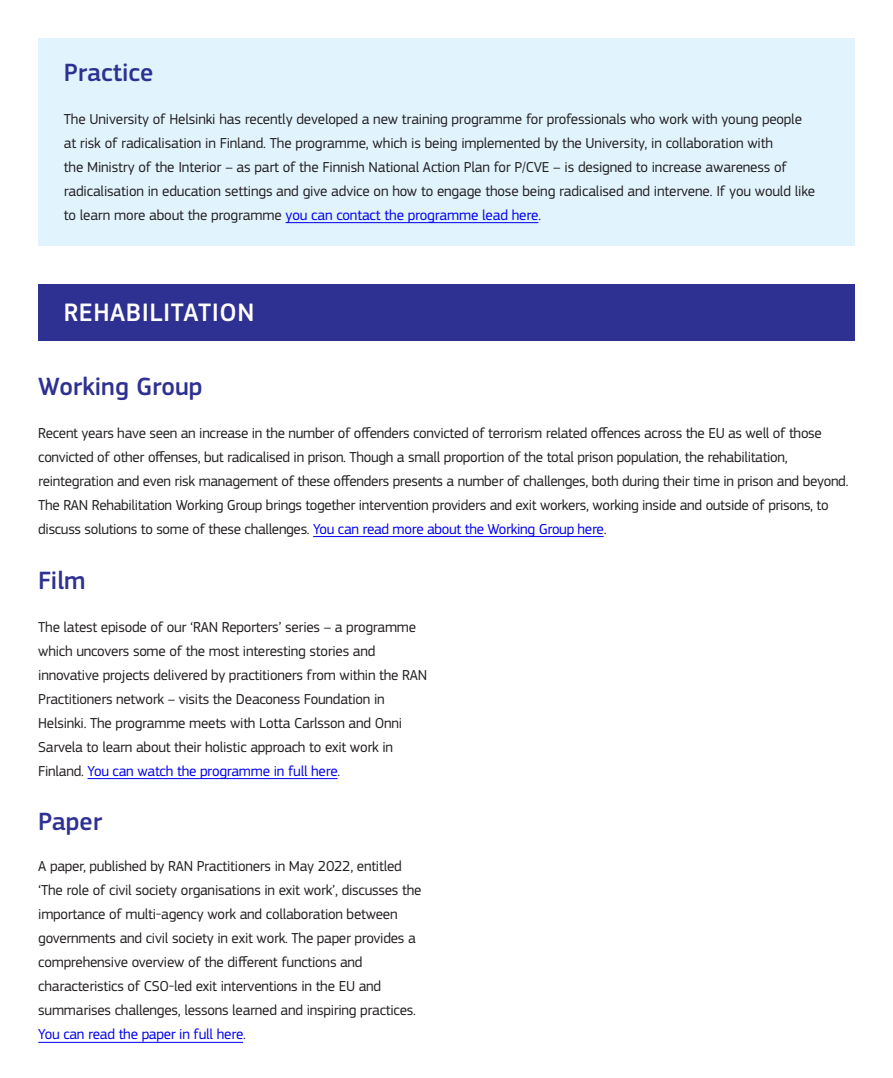
<style>
.page{position:relative;width:893px;height:1078px;background:#fff}
.page>*{position:absolute;margin:0;border:0;box-sizing:border-box;transform-origin:0 0}
.t1{font:500 26.25px "EC Square Sans Pro";letter-spacing:.02em;color:#fff}
.body{font:500 25.95px "EC Square Sans Pro";color:#2e3092}
.body-2{font:15px/24px "EC Square Sans Pro";letter-spacing:-.015em;color:#231f20}
.s1{color:#00e}
</style>
<div class="page">
<div style="left:38px;top:38px;width:817px;height:208px;background:#e1f4fd"></div>
<hr style="left:286px;top:222px;width:252px;height:1px;background:#00e">
<div style="left:38px;top:285px;width:817px;height:56px;background:#2e3092"></div>
<hr style="left:313px;top:536px;width:291px;height:1px;background:#00e">
<hr style="left:88px;top:778px;width:250px;height:1px;background:#00e">
<hr style="left:38px;top:1042px;width:205px;height:1px;background:#00e">
<h3 class="body" style="left:64px;top:58px;width:91px">Practice</h3>
<p class="body-2" style="left:64px;top:107px;width:753px">The University of Helsinki has recently developed a new training programme for professionals who work with young people at risk of radicalisation in Finland. The programme, which is being implemented by the University, in collaboration with<br>the Ministry of the Interior – as part of the Finnish National Action Plan for P/CVE – is designed to increase awareness of radicalisation in education settings and give advice on how to engage those being radicalised and intervene. If you would like to learn more about the programme <span class="s1">you can contact the programme lead here</span>.</p>
<h2 class="t1" style="left:64px;top:297px;width:192px">REHABILITATION</h2>
<h3 class="body" style="left:38px;top:372px;width:166px">Working Group</h3>
<p class="body-2" style="left:38px;top:421px;width:812px">Recent years have seen an increase in the number of offenders convicted of terrorism related offences across the EU as well of those convicted of other offenses, but radicalised in prison. Though a small proportion of the total prison population, the rehabilitation, reintegration and even risk management of these offenders presents a number of challenges, both during their time in prison and beyond.<br>The RAN Rehabilitation Working Group brings together intervention providers and exit workers, working inside and outside of prisons, to discuss solutions to some of these challenges. <span class="s1">You can read more about the Working Group here</span>.</p>
<h3 class="body" style="left:38px;top:566px;width:49px">Film</h3>
<p class="body-2" style="left:38px;top:615px;width:390px">The latest episode of our ‘RAN Reporters’ series – a programme which uncovers some of the most interesting stories and innovative projects delivered by practitioners from within the RAN Practitioners network – visits the Deaconess Foundation in Helsinki. The programme meets with Lotta Carlsson and Onni Sarvela to learn about their holistic approach to exit work in Finland. <span class="s1">You can watch the programme in full here</span>.</p>
<p class="body" style="left:38px;top:807px;width:65px">Paper</p>
<p class="body-2" style="left:38px;top:854px;width:385px">A paper, published by RAN Practitioners in May 2022, entitled ‘The role of civil society organisations in exit work’, discusses the importance of multi-agency work and collaboration between governments and civil society in exit work. The paper provides a comprehensive overview of the different functions and characteristics of CSO-led exit interventions in the EU and summarises challenges, lessons learned and inspiring practices.<br><span class="s1">You can read the paper in full here</span>.</p>
</div>
